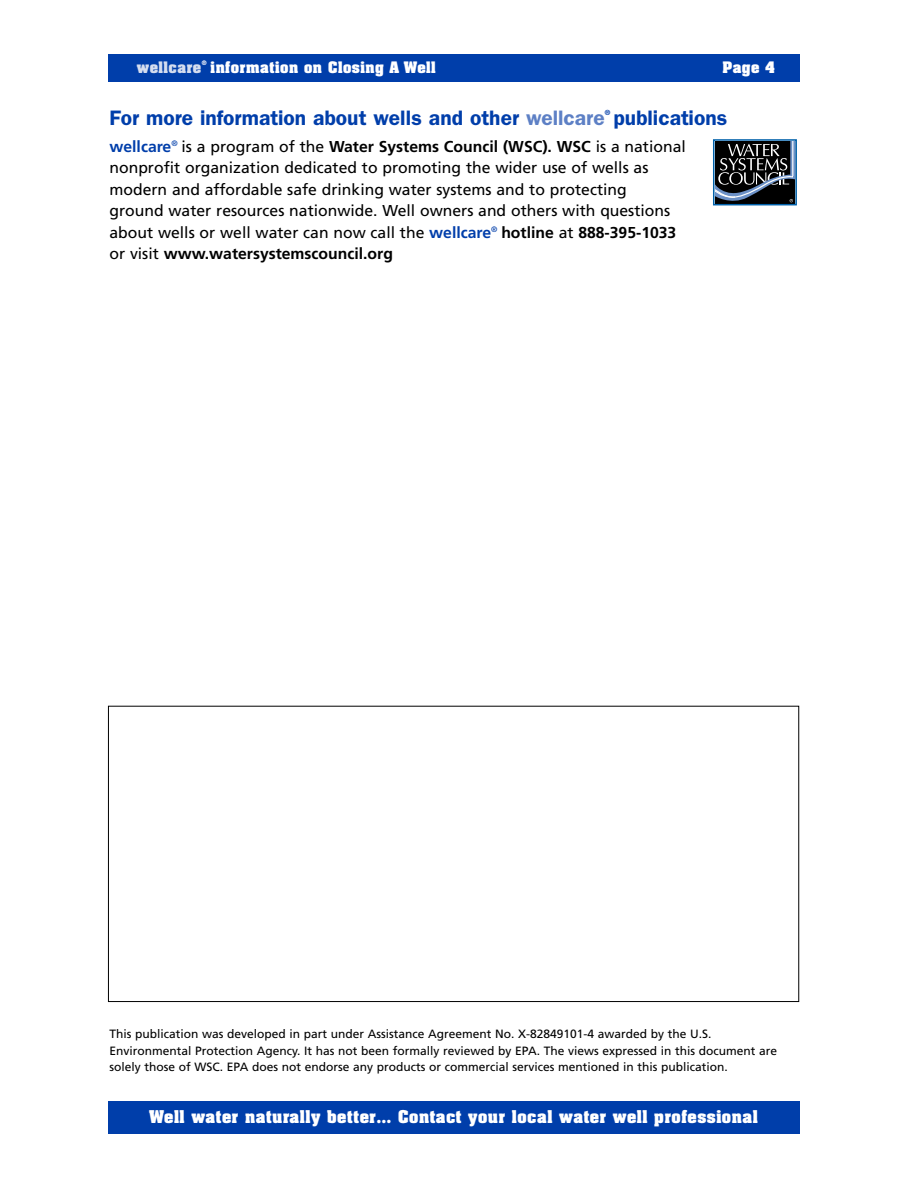
<style>
.page{position:relative;width:918px;height:1188px;background:#fff}
.page>*{position:absolute;margin:0;border:0;box-sizing:border-box;transform-origin:0 0}
.t1{font:600 21px "Franklin Gothic";color:#003eaa}
.t2{font:15.75px/21.5px "Frutiger";color:#000}
.t3{font:700 15px "Aachen";letter-spacing:.035em;color:#fff}
.t4{font:700 13.5px "Aachen";letter-spacing:.035em;color:#fff}
.t5{font:700 13.5px "Aachen";letter-spacing:.035em;color:#d5ddef}
.t6{font:12px/16.5px "Frutiger";color:#000}
.t7{font:600 7.5px "Franklin Gothic";color:#003eaa}
.t8{font:700 5.25px "Aachen";color:#fff}
.s1{color:#5d80c5}
.s2{font-weight:700;color:#003eaa}
.s3{font-weight:700}
</style>
<div class="page">
<div style="left:108px;top:1102px;width:691px;height:32px;background:#003eaa"></div>
<div style="left:108px;top:54px;width:691px;height:27px;background:#003eaa"></div>
<svg style="left:713px;top:142px;width:82px;height:64px"></svg>
<div style="left:713px;top:139px;width:84px;height:66px;border:2px solid #0161aa"></div>
<p class="t5" style="left:137px;top:61px;width:66px">wellcare</p>
<p class="t8" style="left:202px;top:60px;width:6px">®</p>
<p class="t4" style="left:211px;top:61px;width:227px">information on Closing A Well</p>
<p class="t4" style="left:723px;top:61px;width:54px">Page 4</p>
<h1 class="t1" style="left:110px;top:110px;width:619px">For more information about wells and other <span class="s1">wellcare</span> publications</h1>
<p class="t7" style="left:605px;top:110px;width:7px">®</p>
<p class="t2" style="left:109px;top:136px;width:578px"><span class="s2">wellcare</span><sup>®</sup> is a program of the <span class="s3">Water Systems Council (WSC). WSC</span> is a national nonprofit organization dedicated to promoting the wider use of wells as modern and affordable safe drinking water systems and to protecting<br>ground water resources nationwide. Well owners and others with questions about wells or well water can now call the <span class="s2">wellcare</span><sup>®</sup> <span class="s3">hotline</span> at <span class="s3">888-395-1033 </span>or visit <span class="s3">www.watersystemscouncil.org</span></p>
<p class="t6" style="left:110px;top:1026px;width:669px">This publication was developed in part under Assistance Agreement No. X-82849101-4 awarded by the U.S.<br>Environmental Protection Agency. It has not been formally reviewed by EPA. The views expressed in this document are solely those of WSC. EPA does not endorse any products or commercial services mentioned in this publication.</p>
<p class="t3" style="left:149px;top:1110px;width:610px">Well water naturally better… Contact your local water well professional</p>
</div>
